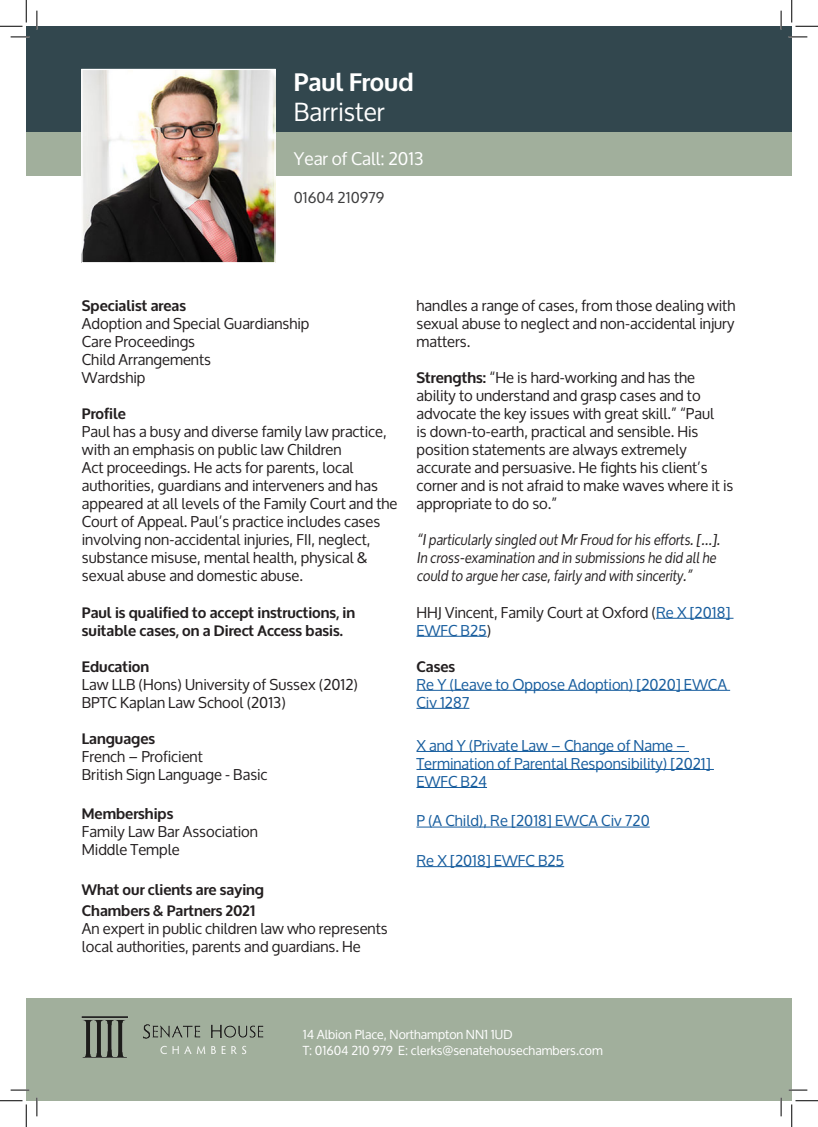
<style>
.page{position:relative;width:818px;height:1127px;background:#fff}
.page>*{position:absolute;margin:0;border:0;box-sizing:border-box;transform-origin:0 0}
.t1{font:700 25px "Oxygen";color:#fff}
.t2{font:25px "Oxygen";color:#fff}
.t3{font:17.5px "Oxygen";color:#fff}
.t4{font:15px/18px "Oxygen";color:#231f20}
.t5{font:15px/18px "Oxygen";color:#175d9e}
.t6{font:italic 15px/18px "Oxygen";color:#231f20}
.t7{font:700 15px/18px "Oxygen";color:#231f20}
.t8{font:15px "Oxygen";color:#3e3e3f}
.t9{font:12.5px "Oxygen";color:#fff}
.s1{font-weight:700}
.s2{color:#175d9e}
.s3{font-weight:700;color:#231f20}
</style>
<div class="page">
<div style="left:26px;top:76px;width:766px;height:99px;background:#a1af9c"></div>
<div style="left:26px;top:26px;width:766px;height:106px;background:#32474e"></div>
<div style="left:26px;top:998px;width:766px;height:102px;background:#a1af9c"></div>
<img style="left:83px;top:71px;width:191px;height:190px">
<div style="left:81px;top:69px;width:195px;height:194px;border:1px solid #fff"></div>
<hr style="left:656px;top:617px;width:77px;height:1px;background:#175d9e">
<hr style="left:416px;top:635px;width:71px;height:1px;background:#175d9e">
<hr style="left:416px;top:689px;width:314px;height:1px;background:#175d9e">
<hr style="left:416px;top:707px;width:53px;height:1px;background:#175d9e">
<hr style="left:416px;top:751px;width:273px;height:1px;background:#175d9e">
<hr style="left:416px;top:769px;width:298px;height:1px;background:#175d9e">
<hr style="left:416px;top:787px;width:71px;height:1px;background:#175d9e">
<hr style="left:416px;top:826px;width:234px;height:1px;background:#175d9e">
<hr style="left:416px;top:866px;width:148px;height:1px;background:#175d9e">
<img style="left:81px;top:1016px;width:183px;height:42px">
<svg style="left:11px;top:36px;width:18px;height:2px"></svg>
<svg style="left:788px;top:36px;width:19px;height:2px"></svg>
<svg style="left:11px;top:1089px;width:18px;height:1px"></svg>
<svg style="left:789px;top:1089px;width:18px;height:1px"></svg>
<svg style="left:36px;top:11px;width:2px;height:18px"></svg>
<svg style="left:36px;top:1097px;width:2px;height:18px"></svg>
<svg style="left:780px;top:11px;width:2px;height:18px"></svg>
<svg style="left:780px;top:1097px;width:2px;height:18px"></svg>
<svg style="left:0;top:0;width:27px;height:27px"></svg>
<svg style="left:0;top:1100px;width:27px;height:26px"></svg>
<svg style="left:791px;top:0;width:27px;height:27px"></svg>
<svg style="left:791px;top:1100px;width:27px;height:26px"></svg>
<p class="t1" style="left:294px;top:67px;width:121px">Paul Froud</p>
<p class="t2" style="left:294px;top:98px;width:93px">Barrister</p>
<p class="t3" style="left:294px;top:148px;width:131px">Year of Call: 2013</p>
<p class="t8" style="left:294px;top:188px;width:92px">01604 210979</p>
<p class="t4" style="left:82px;top:297px;width:229px"><span class="s1">Specialist areas<br></span>Adoption and Special Guardianship<br>Care Proceedings<br>Child Arrangements<br>Wardship</p>
<p class="t4" style="left:82px;top:405px;width:317px"><span class="s1">Profile<br></span>Paul has a busy and diverse family law practice, with an emphasis on public law Children<br>Act proceedings. He acts for parents, local authorities, guardians and interveners and has appeared at all levels of the Family Court and the Court of Appeal. Paul’s practice includes cases involving non-accidental injuries, FII, neglect, substance misuse, mental health, physical &amp; sexual abuse and domestic abuse.</p>
<p class="t7" style="left:82px;top:603px;width:275px">Paul is qualified to accept instructions, in suitable cases, on a Direct Access basis.</p>
<p class="t4" style="left:82px;top:657px;width:278px"><span class="s1">Education<br></span>Law LLB (Hons) University of Sussex (2012)<br>BPTC Kaplan Law School (2013)</p>
<p class="t4" style="left:82px;top:729px;width:187px"><span class="s1">Languages<br></span>French – Proficient<br>British Sign Language - Basic</p>
<p class="t4" style="left:82px;top:804px;width:178px"><span class="s1">Memberships<br></span>Family Law Bar Association<br>Middle Temple</p>
<p class="t7" style="left:82px;top:880px;width:184px">What our clients are saying</p>
<p class="t4" style="left:82px;top:901px;width:307px"><span class="s1">Chambers &amp; Partners 2021<br></span>An expert in public children law who represents local authorities, parents and guardians. He</p>
<p class="t4" style="left:416px;top:297px;width:320px;text-align:justify">handles a range of cases, from those dealing with sexual abuse to neglect and non-accidental injury matters.</p>
<p class="t4" style="left:416px;top:369px;width:318px"><span class="s1">Strengths:</span> “He is hard-working and has the ability to understand and grasp cases and to advocate the key issues with great skill.” “Paul<br>is down-to-earth, practical and sensible. His position statements are always extremely accurate and persuasive. He fights his client’s corner and is not afraid to make waves where it is appropriate to do so.”</p>
<p class="t6" style="left:416px;top:529px;width:305px">“I particularly singled out Mr Froud for his efforts. […].<br>In cross-examination and in submissions he did all he could to argue her case, fairly and with sincerity.”</p>
<p class="t4" style="left:416px;top:603px;width:315px">HHJ Vincent, Family Court at Oxford (<span class="s2">Re X [2018]<br>EWFC B25</span>)</p>
<p class="t5" style="left:416px;top:657px;width:312px"><span class="s3">Cases<br></span>Re Y (Leave to Oppose Adoption) [2020] EWCA<br>Civ 1287</p>
<p class="t5" style="left:416px;top:736px;width:296px">X and Y (Private Law – Change of Name –<br>Termination of Parental Responsibility) [2021]<br>EWFC B24</p>
<p class="t5" style="left:416px;top:811px;width:235px">P (A Child), Re [2018] EWCA Civ 720</p>
<p class="t5" style="left:416px;top:851px;width:149px">Re X [2018] EWFC B25</p>
<p class="t9" style="left:303px;top:1027px;width:211px">14 Albion Place, Northampton NN1 1UD</p>
<p class="t9" style="left:303px;top:1043px;width:302px">T: 01604 210 979 E: clerks@senatehousechambers.com</p>
</div>
